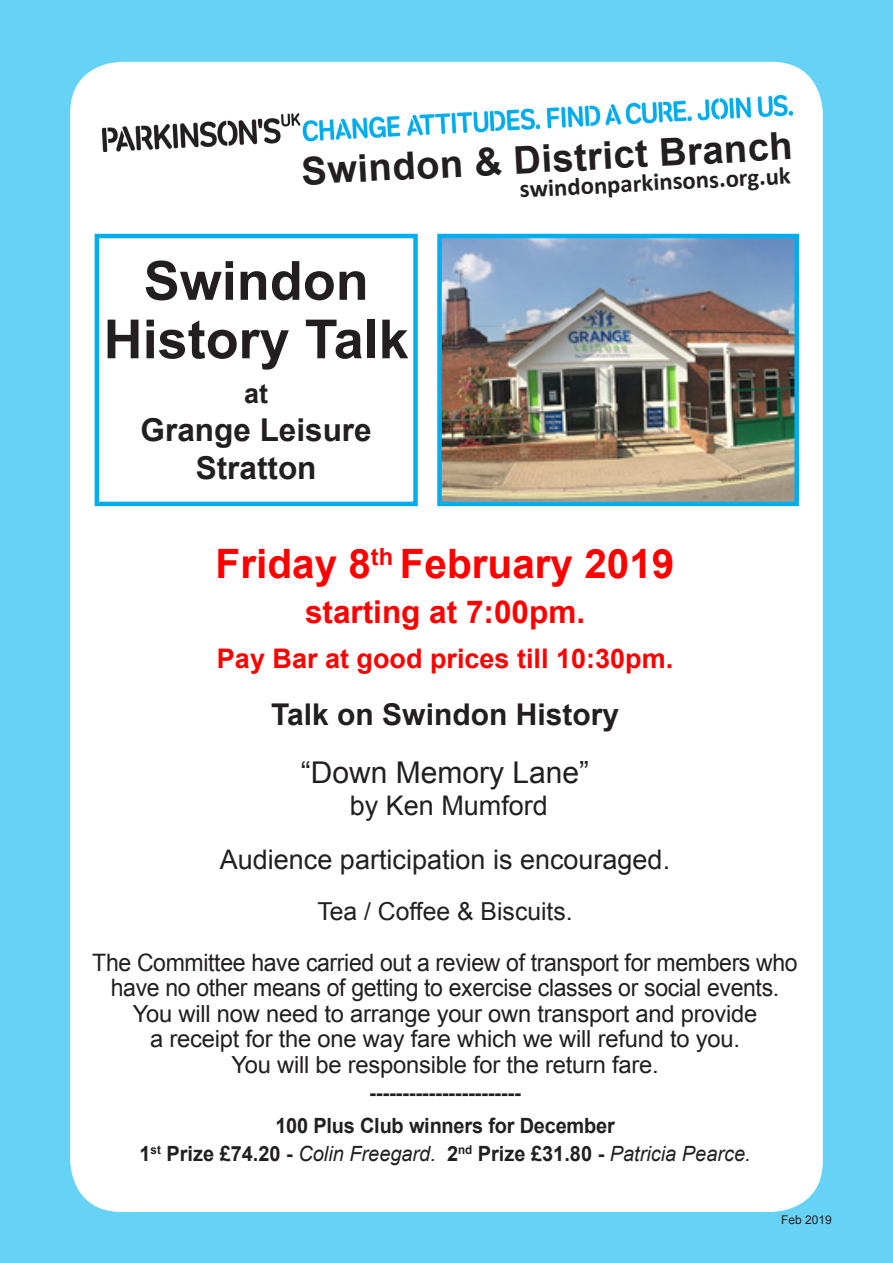
<style>
.page{position:relative;width:893px;height:1263px;background:#66d2f6}
.page>*{position:absolute;margin:0;border:0;box-sizing:border-box;transform-origin:0 0}
.t1{font:700 54px/58.5px "Arial";color:#231f20;text-align:center}
.t2{font:700 40.5px "Arial";color:#f00}
.t3{font:700 38.25px "Arial";color:#231f20}
.t4{font:700 31.5px "Arial";color:#231f20}
.t5{font:700 31.5px "Arial";color:#f00}
.t6{font:700 30px "Arial";color:#231f20}
.t7{font:30px "Arial";color:#231f20}
.t8{font:27px "Arial";color:#231f20}
.t9{font:700 27px "Arial";color:#f00}
.t10{font:700 27px "Arial";color:#231f20}
.t11{font:700 24.75px "Calibri";color:#231f20}
.t12{font:24.75px "Arial";color:#231f20}
.t13{font:24px/25.5px "Arial";letter-spacing:-.015em;color:#231f20;text-align:center;scale:.96 1}
.t14{font:23.55px/25.5px "Arial";letter-spacing:-.01em;color:#231f20;text-align:center}
.t15{font:italic 21px "Arial";color:#231f20;scale:.95 1}
.t16{font:700 21px "Arial";letter-spacing:-.01em;color:#231f20;scale:.95 1}
.t17{font:700 21px "Arial";letter-spacing:-.01em;color:#231f20}
.t18{font:12px "Arial";color:#231f20}
.s1{font-weight:700;font-style:normal}
</style>
<div class="page">
<div style="left:70px;top:62px;width:753px;height:1150px;background:#fff;border-radius:51px"></div>
<img style="left:102px;top:96px;width:690px;height:55px">
<div style="left:95px;top:234px;width:323px;height:272px;border:4px solid #00aeef"></div>
<img style="left:442px;top:239px;width:352px;height:262px">
<div style="left:437px;top:234px;width:362px;height:272px;border:4px solid #00aeef"></div>
<p class="t3" style="left:300px;top:146px;width:493px;rotate:-3deg">Swindon &amp; District Branch</p>
<p class="t11" style="left:519px;top:173px;width:273px;rotate:-3deg">swindonparkinsons.org.uk</p>
<p class="t1" style="left:104px;top:253px;width:307px">Swindon<br>History Talk</p>
<p class="t10" style="left:244px;top:376px;width:26px">at</p>
<p class="t4" style="left:141px;top:409px;width:233px">Grange Leisure</p>
<p class="t4" style="left:196px;top:447px;width:122px">Stratton</p>
<p class="t2" style="left:216px;top:537px;width:460px">Friday 8<sup>th</sup> February 2019</p>
<p class="t5" style="left:305px;top:591px;width:282px">starting at 7:00pm.</p>
<p class="t9" style="left:217px;top:641px;width:458px">Pay Bar at good prices till 10:30pm.</p>
<p class="t6" style="left:271px;top:695px;width:349px">Talk on Swindon History</p>
<p class="t7" style="left:301px;top:752px;width:290px">“Down Memory Lane”</p>
<p class="t8" style="left:350px;top:788px;width:200px">by Ken Mumford</p>
<p class="t8" style="left:220px;top:841px;width:452px">Audience participation is encouraged.</p>
<p class="t12" style="left:317px;top:895px;width:257px">Tea / Coffee &amp; Biscuits.</p>
<p class="t13" style="left:92px;top:950px;width:736px">The Committee have carried out a review of transport for members who have no other means of getting to exercise classes or social events.</p>
<p class="t14" style="left:133px;top:1001px;width:626px">You will now need to arrange your own transport and provide a receipt for the one way fare which we will refund to you.<br>You will be responsible for the return fare.</p>
<p class="t17" style="left:369px;top:1079px;width:153px">-----------------------</p>
<p class="t16" style="left:275px;top:1111px;width:359px">100 Plus Club winners for December</p>
<p class="t15" style="left:139px;top:1140px;width:645px"><span class="s1">1</span><sup>st</sup> <span class="s1">Prize £74.20 -</span> Colin Freegard. <span class="s1">2</span><sup>nd</sup> <span class="s1">Prize £31.80 -</span> Patricia Pearce.</p>
<p class="t18" style="left:781px;top:1212px;width:52px">Feb 2019</p>
</div>
